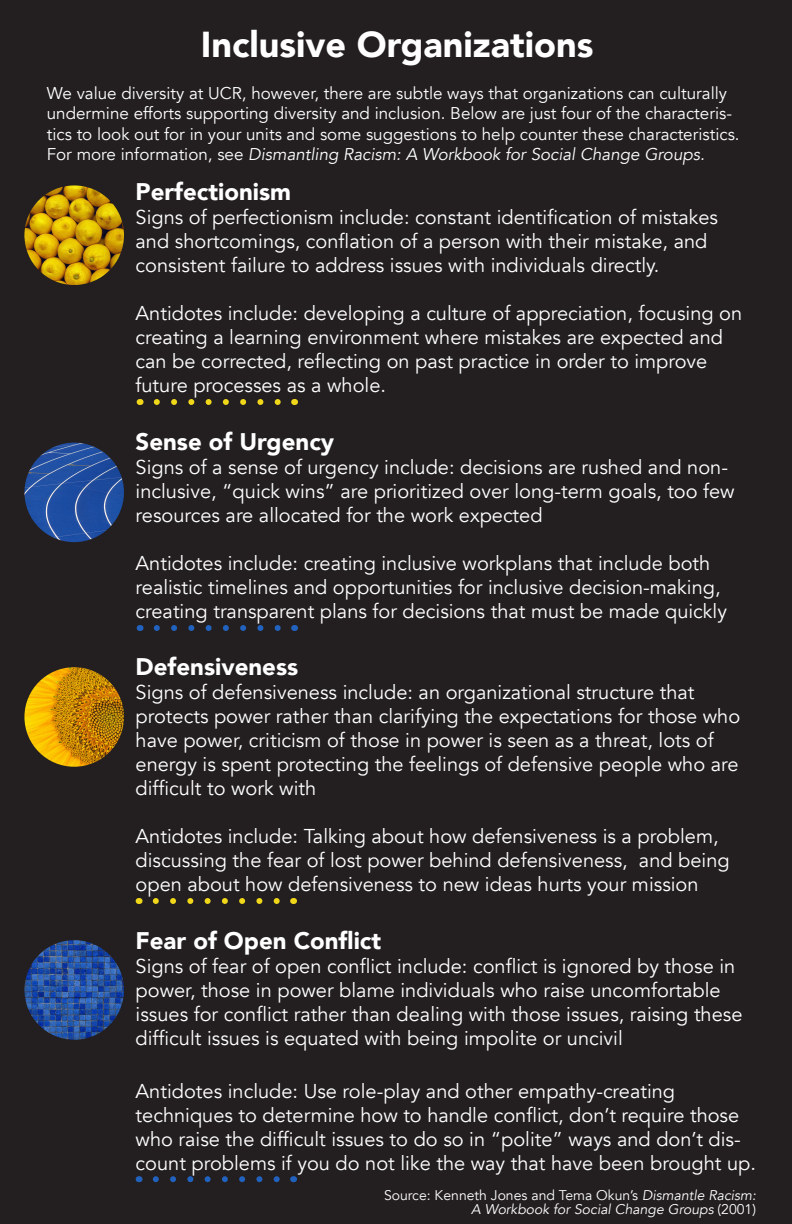
<style>
.page{position:relative;width:792px;height:1224px;background:#231f20}
.page>*{position:absolute;margin:0;border:0;box-sizing:border-box;transform-origin:0 0}
.t1{font:900 36px "Avenir";color:#fff}
.t2{font:900 24px "Avenir";color:#fff}
.t3{font:20px/24px "Avenir";color:#fff}
.t4{font:17px/20.4px "Avenir";color:#fff}
.t5{font:14px "Avenir";color:#fff}
.t6{font:italic 14px "Avenir";color:#fff}
.s1{font-style:italic}
.s2{font-style:normal}
</style>
<div class="page">
<img style="left:24px;top:185px;width:100px;height:100px;border-radius:50px">
<img style="left:24px;top:443px;width:100px;height:99px;border-radius:50px">
<img style="left:24px;top:667px;width:100px;height:100px;border-radius:50px">
<img style="left:24px;top:940px;width:100px;height:100px;border-radius:50px">
<svg style="left:157px;top:399px;width:124px;height:6px"></svg>
<svg style="left:156px;top:898px;width:124px;height:6px"></svg>
<svg style="left:156px;top:1176px;width:124px;height:6px"></svg>
<svg style="left:157px;top:625px;width:124px;height:6px"></svg>
<p class="t1" style="left:201px;top:13px;width:394px">Inclusive Organizations</p>
<p class="t4" style="left:47px;top:83px;width:694px">We value diversity at UCR, however, there are subtle ways that organizations can culturally undermine efforts supporting diversity and inclusion. Below are just four of the characteris&shy;tics to look out for in your units and some suggestions to help counter these characteristics.<br>For more information, see <span class="s1">Dismantling Racism: A Workbook for Social Change Groups.</span></p>
<p class="t2" style="left:136px;top:171px;width:157px">Perfectionism</p>
<p class="t3" style="left:136px;top:205px;width:584px">Signs of perfectionism include: constant identification of mistakes and shortcomings, conflation of a person with their mistake, and</p>
<p class="t3" style="left:136px;top:253px;width:525px">consistent failure to address issues with individuals directly.</p>
<p class="t3" style="left:136px;top:301px;width:608px">Antidotes include: developing a culture of appreciation, focusing on creating a learning environment where mistakes are expected and can be corrected, reflecting on past practice in order to improve</p>
<p class="t3" style="left:136px;top:373px;width:252px">future processes as a whole.</p>
<p class="t2" style="left:136px;top:421px;width:200px">Sense of Urgency</p>
<p class="t3" style="left:136px;top:455px;width:594px">Signs of a sense of urgency include: decisions are rushed and non-</p>
<p class="t3" style="left:136px;top:479px;width:601px">inclusive, “quick wins” are prioritized over long-term goals, too few resources are allocated for the work expected</p>
<p class="t3" style="left:136px;top:551px;width:576px">Antidotes include: creating inclusive workplans that include both</p>
<p class="t3" style="left:136px;top:575px;width:593px">realistic timelines and opportunities for inclusive decision-making, creating transparent plans for decisions that must be made quickly</p>
<p class="t2" style="left:136px;top:646px;width:164px">Defensiveness</p>
<p class="t3" style="left:136px;top:681px;width:560px">Signs of defensiveness include: an organizational structure that</p>
<p class="t3" style="left:136px;top:705px;width:606px">protects power rather than clarifying the expectations for those who have power, criticism of those in power is seen as a threat, lots of</p>
<p class="t3" style="left:136px;top:753px;width:604px">energy is spent protecting the feelings of defensive people who are difficult to work with</p>
<p class="t3" style="left:136px;top:825px;width:585px">Antidotes include: Talking about how defensiveness is a problem,</p>
<p class="t3" style="left:136px;top:849px;width:596px">discussing the fear of lost power behind defensiveness, and being open about how defensiveness to new ideas hurts your mission</p>
<p class="t2" style="left:136px;top:920px;width:247px">Fear of Open Conflict</p>
<p class="t3" style="left:136px;top:954px;width:608px">Signs of fear of open conflict include: conflict is ignored by those in power, those in power blame individuals who raise uncomfortable issues for conflict rather than dealing with those issues, raising these difficult issues is equated with being impolite or uncivil</p>
<p class="t3" style="left:136px;top:1079px;width:541px">Antidotes include: Use role-play and other empathy-creating</p>
<p class="t3" style="left:136px;top:1103px;width:622px">techniques to determine how to handle conflict, don’t require those who raise the difficult issues to do so in “polite” ways and don’t dis&shy;count problems if you do not like the way that have been brought up.</p>
<p class="t5" style="left:384px;top:1187px;width:373px">Source: Kenneth Jones and Tema Okun’s <span class="s1">Dismantle Racism:</span></p>
<p class="t6" style="left:471px;top:1201px;width:286px">A Workbook for Social Change Groups <span class="s2">(2001)</span></p>
</div>
